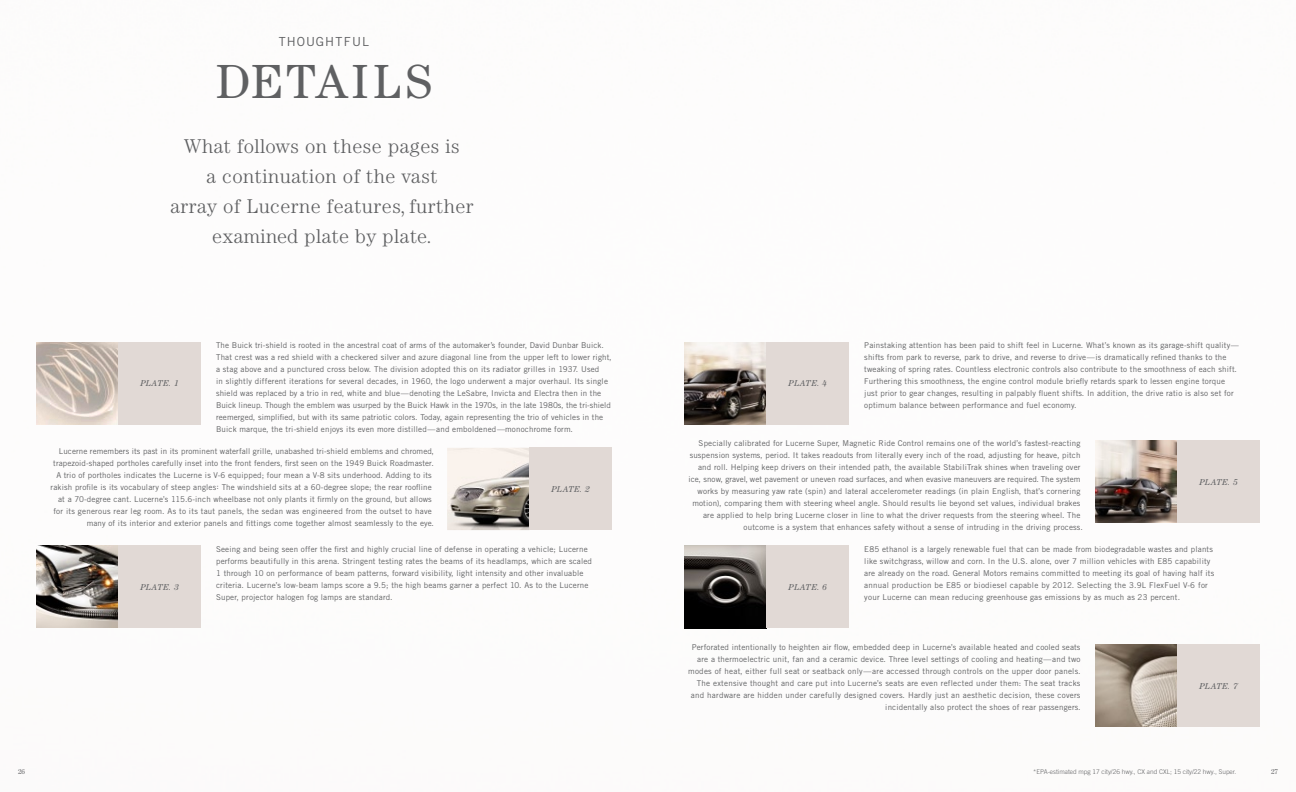
<style>
.page{position:relative;width:1296px;height:792px;background:#fff}
.page>*{position:absolute;margin:0;border:0;box-sizing:border-box;transform-origin:0 0}
.t1{font:48px "Century";letter-spacing:.08em;color:#5f6062}
.t2{font:300 20px/30px "Century";letter-spacing:.025em;color:#5f6062;text-align:center}
.t3{font:12.5px "Trade Gothic";letter-spacing:.1em;color:#5f6062}
.t4{font:italic 8.5px "Century";letter-spacing:.045em;color:#5f6062}
.t5{font:8px/12px "Trade Gothic";letter-spacing:.02em;color:#5f6062}
.t6{font:7px "Century";color:#5f6062}
.t7{font:300 6.5px "Trade Gothic";color:#5f6062}
</style>
<div class="page">
<img style="left:36px;top:546px;width:82px;height:82px">
<img style="left:447px;top:448px;width:83px;height:82px">
<img style="left:1095px;top:644px;width:83px;height:83px">
<img style="left:36px;top:342px;width:82px;height:82px">
<img style="left:1095px;top:440px;width:83px;height:83px">
<img style="left:684px;top:342px;width:82px;height:82px">
<img style="left:684px;top:546px;width:82px;height:82px">
<div style="left:530px;top:448px;width:82px;height:82px;background:#e1d9d5"></div>
<div style="left:118px;top:546px;width:83px;height:82px;background:#e1d9d5"></div>
<div style="left:767px;top:342px;width:82px;height:82px;background:#e1d9d5"></div>
<div style="left:1178px;top:440px;width:82px;height:83px;background:#e1d9d5"></div>
<div style="left:767px;top:546px;width:82px;height:82px;background:#e1d9d5"></div>
<div style="left:1178px;top:644px;width:82px;height:83px;background:#e1d9d5"></div>
<div style="left:118px;top:342px;width:83px;height:82px;background:#e1d9d5"></div>
<h3 class="t3" style="left:279px;top:34px;width:92px">THOUGHTFUL</h3>
<h1 class="t1" style="left:216px;top:53px;width:218px">DETAILS</h1>
<h2 class="t2" style="left:170px;top:131px;width:305px">What follows on these pages is<br>a continuation of the vast<br>array of Lucerne features, further examined plate by plate.</h2>
<p class="t4" style="left:140px;top:379px;width:40px">PLATE. 1</p>
<p class="t5" style="left:216px;top:339px;width:397px">The Buick tri-shield is rooted in the ancestral coat of arms of the automaker’s founder, David Dunbar Buick.<br>That crest was a red shield with a checkered silver and azure diagonal line from the upper left to lower right, a stag above and a punctured cross below. The division adopted this on its radiator grilles in 1937. Used<br>in slightly different iterations for several decades, in 1960, the logo underwent a major overhaul. Its single shield was replaced by a trio in red, white and blue—denoting the LeSabre, Invicta and Electra then in the Buick lineup. Though the emblem was usurped by the Buick Hawk in the 1970s, in the late 1980s, the tri-shield reemerged, simplified, but with its same patriotic colors. Today, again representing the trio of vehicles in the Buick marque, the tri-shield enjoys its even more distilled—and emboldened—monochrome form.</p>
<p class="t5" style="left:51px;top:445px;width:385px;text-align:right">Lucerne remembers its past in its prominent waterfall grille, unabashed tri-shield emblems and chromed, trapezoid-shaped portholes carefully inset into the front fenders, first seen on the 1949 Buick Roadmaster.<br>A trio of portholes indicates the Lucerne is V-6 equipped; four mean a V-8 sits underhood. Adding to its rakish profile is its vocabulary of steep angles: The windshield sits at a 60-degree slope; the rear roofline at a 70-degree cant. Lucerne’s 115.6-inch wheelbase not only plants it firmly on the ground, but allows for its generous rear leg room. As to its taut panels, the sedan was engineered from the outset to have many of its interior and exterior panels and fittings come together almost seamlessly to the eye.</p>
<p class="t4" style="left:552px;top:484px;width:40px">PLATE. 2</p>
<p class="t4" style="left:140px;top:582px;width:40px">PLATE. 3</p>
<p class="t5" style="left:216px;top:543px;width:377px">Seeing and being seen offer the first and highly crucial line of defense in operating a vehicle; Lucerne performs beautifully in this arena. Stringent testing rates the beams of its headlamps, which are scaled 1 through 10 on performance of beam patterns, forward visibility, light intensity and other invaluable criteria. Lucerne’s low-beam lamps score a 9.5; the high beams garner a perfect 10. As to the Lucerne Super, projector halogen fog lamps are standard.</p>
<p class="t4" style="left:789px;top:379px;width:40px">PLATE. 4</p>
<p class="t5" style="left:864px;top:339px;width:376px">Painstaking attention has been paid to shift feel in Lucerne. What’s known as its garage-shift quality— shifts from park to reverse, park to drive, and reverse to drive—is dramatically refined thanks to the tweaking of spring rates. Countless electronic controls also contribute to the smoothness of each shift.<br>Furthering this smoothness, the engine control module briefly retards spark to lessen engine torque just prior to gear changes, resulting in palpably fluent shifts. In addition, the drive ratio is also set for optimum balance between performance and fuel economy.</p>
<p class="t5" style="left:699px;top:437px;width:383px">Specially calibrated for Lucerne Super, Magnetic Ride Control remains one of the world’s fastest-reacting</p>
<p class="t5" style="left:690px;top:449px;width:392px">suspension systems, period. It takes readouts from literally every inch of the road, adjusting for heave, pitch</p>
<p class="t5" style="left:698px;top:461px;width:384px">and roll. Helping keep drivers on their intended path, the available StabiliTrak shines when traveling over</p>
<p class="t5" style="left:689px;top:473px;width:394px">ice, snow, gravel, wet pavement or uneven road surfaces, and when evasive maneuvers are required. The system</p>
<p class="t5" style="left:698px;top:485px;width:384px">works by measuring yaw rate (spin) and lateral accelerometer readings (in plain English, that’s cornering</p>
<p class="t5" style="left:692px;top:497px;width:390px">motion), comparing them with steering wheel angle. Should results lie beyond set values, individual brakes</p>
<p class="t5" style="left:703px;top:509px;width:379px">are applied to help bring Lucerne closer in line to what the driver requests from the steering wheel. The</p>
<p class="t5" style="left:744px;top:521px;width:341px">outcome is a system that enhances safety without a sense of intruding in the driving process.</p>
<p class="t4" style="left:1200px;top:477px;width:40px">PLATE. 5</p>
<p class="t4" style="left:789px;top:582px;width:40px">PLATE. 6</p>
<p class="t5" style="left:864px;top:543px;width:352px">E85 ethanol is a largely renewable fuel that can be made from biodegradable wastes and plants like switchgrass, willow and corn. In the U.S. alone, over 7 million vehicles with E85 capability are already on the road. General Motors remains committed to meeting its goal of having half its annual production be E85 or biodiesel capable by 2012. Selecting the 3.9L FlexFuel V-6 for your Lucerne can mean reducing greenhouse gas emissions by as much as 23 percent.</p>
<p class="t5" style="left:688px;top:641px;width:394px;text-align:right">Perforated intentionally to heighten air flow, embedded deep in Lucerne’s available heated and cooled seats are a thermoelectric unit, fan and a ceramic device. Three level settings of cooling and heating—and two modes of heat, either full seat or seatback only—are accessed through controls on the upper door panels.<br>The extensive thought and care put into Lucerne’s seats are even reflected under them: The seat tracks and hardware are hidden under carefully designed covers. Hardly just an aesthetic decision, these covers incidentally also protect the shoes of rear passengers.</p>
<p class="t4" style="left:1200px;top:681px;width:40px">PLATE. 7</p>
<p class="t6" style="left:18px;top:767px;width:8px">26</p>
<p class="t6" style="left:1271px;top:767px;width:8px">27</p>
<p class="t7" style="left:1033px;top:768px;width:205px">*EPA-estimated mpg 17 city/26 hwy., CX and CXL; 15 city/22 hwy., Super.</p>
</div>
